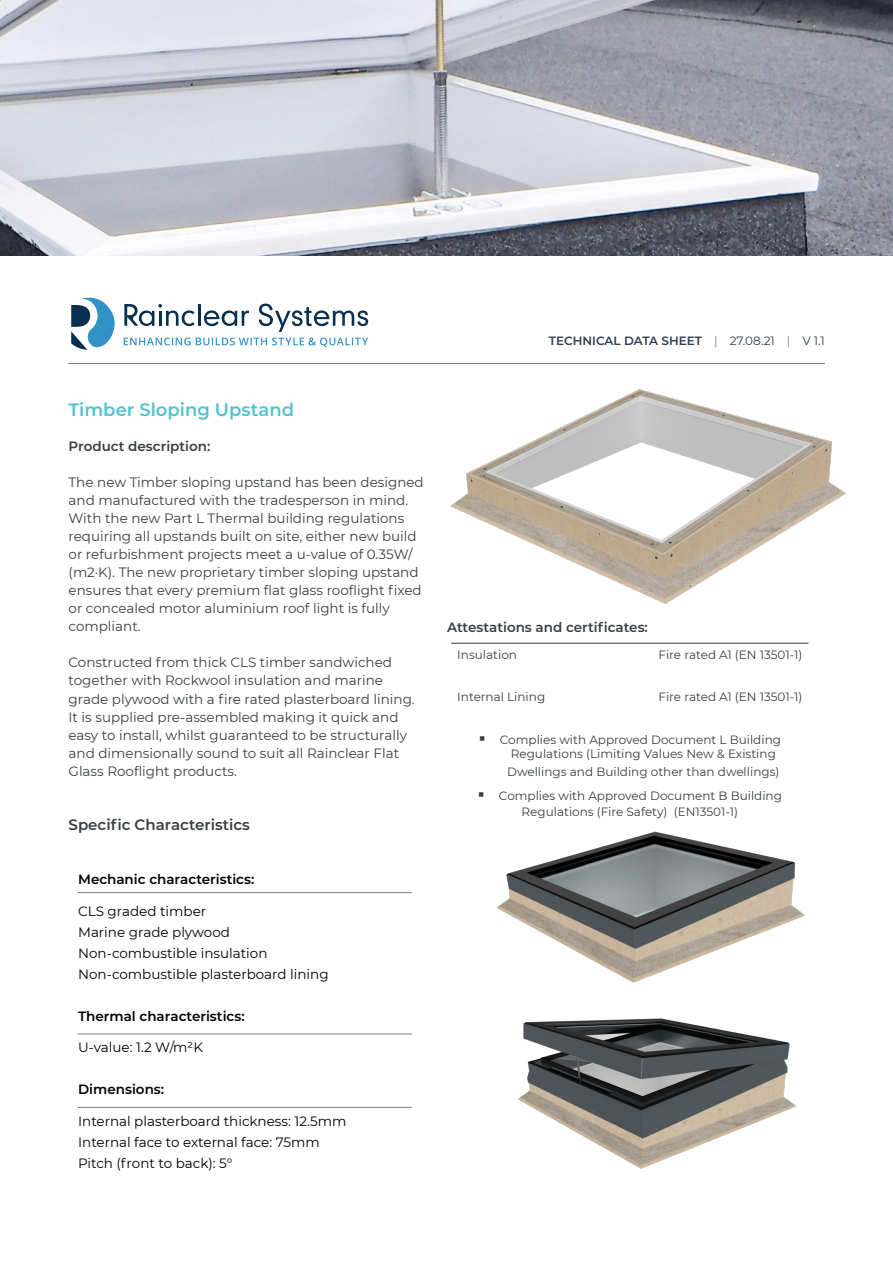
<style>
.page{position:relative;width:893px;height:1263px;background:#fff}
.page>*{position:absolute;margin:0;border:0;box-sizing:border-box;transform-origin:0 0}
.Sub-Heading{font:600 18px "Montserrat";color:#53c2ce}
.t1{font:600 15px "Montserrat";color:#393e41}
.t2{font:13.5px/18px "Montserrat";color:#393e41}
.t3{font:13.5px "Montserrat";color:#000}
.t4{font:600 13.5px "Montserrat";color:#000}
.t5{font:600 13.5px "Montserrat";color:#393e41}
.Table{font:12px/14.4px "Montserrat";color:#393e41;text-align:center}
.t6{font:600 12px "Montserrat";color:#2c3e50}
.s1{font-weight:400;color:#7f7f7f}
.s2{font-weight:400}
</style>
<div class="page">
<img style="left:0;top:0;width:893px;height:255px">
<hr style="left:68px;top:363px;width:757px;height:1px;background:#7f7f7f">
<hr style="left:198px;top:304px;width:3px;height:22px;background:#092f4f">
<svg style="left:204px;top:310px;width:45px;height:16px"></svg>
<svg style="left:259px;top:304px;width:109px;height:28px"></svg>
<svg style="left:124px;top:304px;width:71px;height:22px"></svg>
<svg style="left:71px;top:297px;width:44px;height:53px"></svg>
<svg style="left:124px;top:338px;width:244px;height:9px"></svg>
<img style="left:450px;top:389px;width:396px;height:215px">
<img style="left:518px;top:1018px;width:279px;height:151px">
<img style="left:496px;top:831px;width:310px;height:152px">
<hr style="left:77px;top:892px;width:335px;height:1px;background:#7f7f7f">
<hr style="left:77px;top:1033px;width:335px;height:1px;background:#7f7f7f">
<hr style="left:77px;top:1107px;width:335px;height:1px;background:#7f7f7f">
<hr style="left:451px;top:643px;width:124px;height:1px;background:#2c3e50">
<hr style="left:575px;top:643px;width:233px;height:1px;background:#2c3e50">
<p class="Sub-Heading" style="left:69px;top:397px;width:227px">Timber Sloping Upstand</p>
<p class="t5" style="left:69px;top:437px;width:143px">Product description:</p>
<p class="t2" style="left:69px;top:473px;width:357px">The new Timber sloping upstand has been designed and manufactured with the tradesperson in mind.<br>With the new Part L Thermal building regulations requiring all upstands built on site, either new build or refurbishment projects meet a u-value of 0.35W/ (m2·K). The new proprietary timber sloping upstand ensures that every premium flat glass rooflight fixed or concealed motor aluminium roof light is fully compliant.</p>
<p class="t2" style="left:69px;top:653px;width:348px">Constructed from thick CLS timber sandwiched together with Rockwool insulation and marine grade plywood with a fire rated plasterboard lining.<br>It is supplied pre-assembled making it quick and easy to install, whilst guaranteed to be structurally and dimensionally sound to suit all Rainclear Flat Glass Rooflight products.</p>
<p class="t1" style="left:69px;top:813px;width:183px">Specific Characteristics</p>
<p class="t4" style="left:78px;top:870px;width:178px">Mechanic characteristics:</p>
<p class="t3" style="left:78px;top:901px;width:130px">CLS graded timber</p>
<p class="t3" style="left:78px;top:922px;width:153px">Marine grade plywood</p>
<p class="t3" style="left:78px;top:943px;width:191px">Non-combustible insulation</p>
<p class="t3" style="left:78px;top:964px;width:252px">Non-combustible plasterboard lining</p>
<p class="t4" style="left:78px;top:1006px;width:168px">Thermal characteristics:</p>
<p class="t3" style="left:78px;top:1038px;width:126px">U-value: 1.2 W/m²K</p>
<p class="t4" style="left:78px;top:1080px;width:88px">Dimensions:</p>
<p class="t3" style="left:78px;top:1111px;width:270px">Internal plasterboard thickness: 12.5mm</p>
<p class="t3" style="left:78px;top:1132px;width:243px">Internal face to external face: 75mm</p>
<p class="t3" style="left:78px;top:1153px;width:156px">Pitch (front to back): 5°</p>
<p class="t6" style="left:549px;top:332px;width:278px">TECHNICAL DATA SHEET <span class="s1">|</span> <span class="s2">27.08.21</span> <span class="s1">|</span> <span class="s2">V 1.1</span></p>
<p class="t5" style="left:447px;top:617px;width:202px">Attestations and certificates:</p>
<p class="Table" style="left:457px;top:647px;width:61px">Insulation</p>
<p class="Table" style="left:659px;top:647px;width:145px">Fire rated A1 (EN 13501-1)</p>
<p class="Table" style="left:457px;top:689px;width:89px">Internal Lining</p>
<p class="Table" style="left:659px;top:689px;width:145px">Fire rated A1 (EN 13501-1)</p>
<p class="Table" style="left:500px;top:732px;width:283px">Complies with Approved Document L Building<br>Regulations (Limiting Values New &amp; Existing</p>
<p class="Table" style="left:507px;top:764px;width:274px">Dwellings and Building other than dwellings)</p>
<p class="Table" style="left:499px;top:788px;width:285px">Complies with Approved Document B Building</p>
<p class="Table" style="left:522px;top:804px;width:218px">Regulations (Fire Safety) (EN13501-1)</p>
</div>
